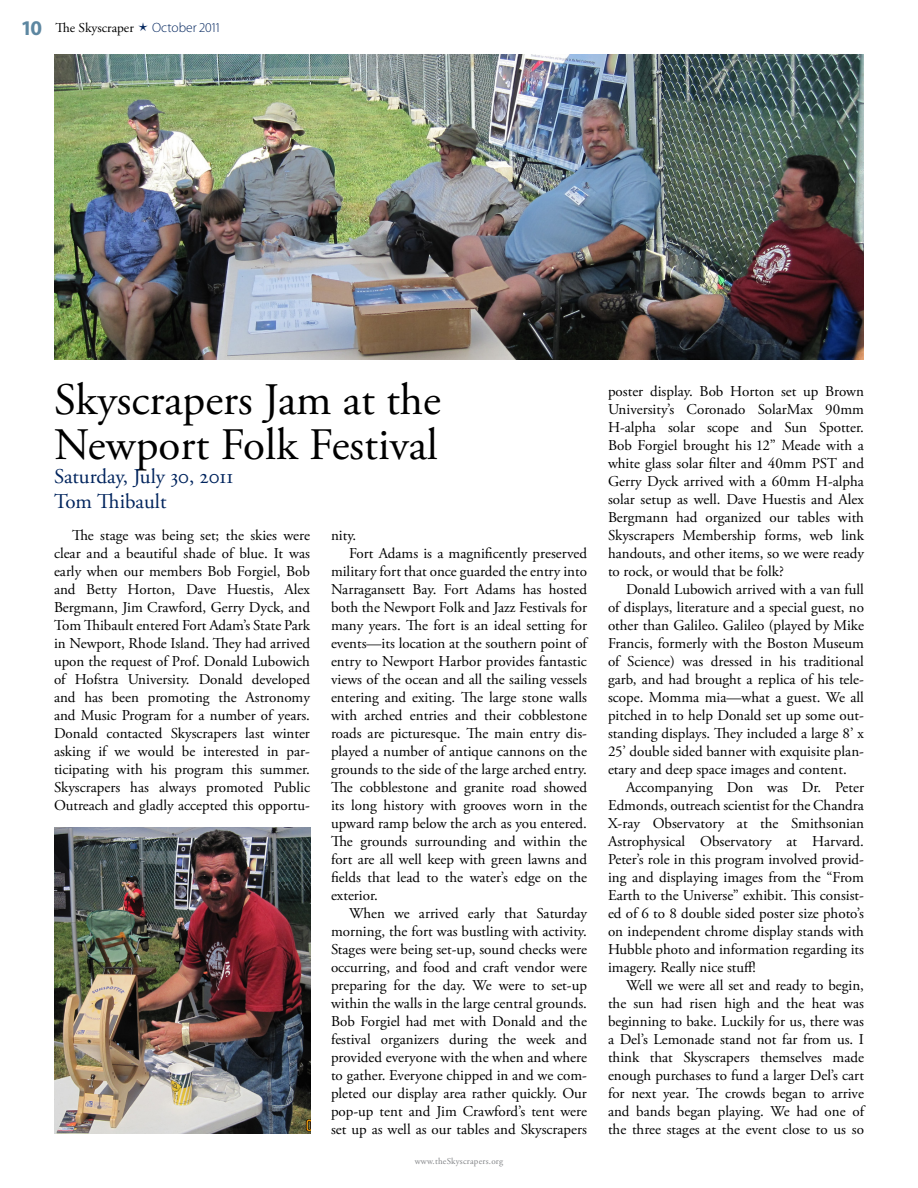
<style>
.page{position:relative;width:918px;height:1188px;background:#fff}
.page>*{position:absolute;margin:0;border:0;box-sizing:border-box;transform-origin:0 0}
.t1{font:45px/45px "Adobe Garamond Pro";color:#000}
.t2{font:21px/25.2px "Adobe Garamond Pro";color:#00245d}
.t3{font:700 21px "Myriad Pro";color:#5d87a1}
.t4{font:15px/18px "Adobe Garamond Pro";color:#000;text-align:justify}
.t5{font:13.5px "Adobe Garamond Pro";color:#000}
.t6{font:300 13.5px "Myriad Pro";color:#00245d}
.t7{font:9px "Adobe Garamond Pro";letter-spacing:.025em;color:#808285}
</style>
<div class="page">
<img style="left:54px;top:827px;width:256px;height:307px">
<img style="left:54px;top:54px;width:810px;height:306px">
<h2 class="t3" style="left:22px;top:14px;width:21px">10</h2>
<p class="t5" style="left:56px;top:20px;width:80px">The Skyscraper</p>
<p class="t6" style="left:152px;top:20px;width:69px">October 2011</p>
<h1 class="t1" style="left:54px;top:379px;width:388px">Skyscrapers Jam at the<br>Newport Folk Festival</h1>
<h2 class="t2" style="left:54px;top:465px;width:181px">Saturday, July 30, 2011<br>Tom Thibault</h2>
<p class="t4" style="left:54px;top:527px;width:258px;text-indent:18px">The stage was being set; the skies were clear and a beautiful shade of blue. It was early when our members Bob Forgiel, Bob and Betty Horton, Dave Huestis, Alex Bergmann, Jim Crawford, Gerry Dyck, and Tom Thibault entered Fort Adam’s State Park in Newport, Rhode Island. They had arrived upon the request of Prof. Donald Lubowich of Hofstra University. Donald developed and has been promoting the Astronomy and Music Program for a number of years.<br>Donald contacted Skyscrapers last winter asking if we would be interested in par&shy;ticipating with his program this summer.<br>Skyscrapers has always promoted Public Outreach and gladly accepted this opportu-</p>
<p class="t4" style="left:331px;top:527px;width:27px">nity.</p>
<p class="t4" style="left:349px;top:545px;width:240px">Fort Adams is a magnificently preserved</p>
<p class="t4" style="left:331px;top:563px;width:257px">military fort that once guarded the entry into</p>
<p class="t4" style="left:331px;top:581px;width:257px">Narragansett Bay. Fort Adams has hosted</p>
<p class="t4" style="left:331px;top:599px;width:258px">both the Newport Folk and Jazz Festivals for</p>
<p class="t4" style="left:331px;top:617px;width:258px">many years. The fort is an ideal setting for</p>
<p class="t4" style="left:331px;top:635px;width:258px">events—its location at the southern point of</p>
<p class="t4" style="left:331px;top:653px;width:257px">entry to Newport Harbor provides fantastic</p>
<p class="t4" style="left:331px;top:671px;width:258px">views of the ocean and all the sailing vessels</p>
<p class="t4" style="left:331px;top:689px;width:257px">entering and exiting. The large stone walls</p>
<p class="t4" style="left:331px;top:707px;width:257px">with arched entries and their cobblestone</p>
<p class="t4" style="left:331px;top:725px;width:257px">roads are picturesque. The main entry dis-</p>
<p class="t4" style="left:331px;top:743px;width:257px">played a number of antique cannons on the</p>
<p class="t4" style="left:331px;top:761px;width:258px">grounds to the side of the large arched entry.</p>
<p class="t4" style="left:331px;top:779px;width:258px">The cobblestone and granite road showed</p>
<p class="t4" style="left:331px;top:797px;width:258px">its long history with grooves worn in the</p>
<p class="t4" style="left:331px;top:815px;width:258px">upward ramp below the arch as you entered.</p>
<p class="t4" style="left:331px;top:833px;width:258px">The grounds surrounding and within the</p>
<p class="t4" style="left:331px;top:851px;width:258px">fort are all well keep with green lawns and</p>
<p class="t4" style="left:331px;top:869px;width:258px">fields that lead to the water’s edge on the</p>
<p class="t4" style="left:331px;top:887px;width:48px">exterior.</p>
<p class="t4" style="left:349px;top:905px;width:239px">When we arrived early that Saturday</p>
<p class="t4" style="left:331px;top:923px;width:258px">morning, the fort was bustling with activity.</p>
<p class="t4" style="left:331px;top:941px;width:258px">Stages were being set-up, sound checks were</p>
<p class="t4" style="left:331px;top:959px;width:257px">occurring, and food and craft vendor were</p>
<p class="t4" style="left:331px;top:977px;width:257px">preparing for the day. We were to set-up</p>
<p class="t4" style="left:331px;top:995px;width:257px">within the walls in the large central grounds.</p>
<p class="t4" style="left:331px;top:1013px;width:257px">Bob Forgiel had met with Donald and the</p>
<p class="t4" style="left:331px;top:1031px;width:258px">festival organizers during the week and</p>
<p class="t4" style="left:331px;top:1049px;width:258px">provided everyone with the when and where</p>
<p class="t4" style="left:331px;top:1067px;width:257px">to gather. Everyone chipped in and we com-</p>
<p class="t4" style="left:331px;top:1085px;width:257px">pleted our display area rather quickly. Our</p>
<p class="t4" style="left:331px;top:1103px;width:257px">pop-up tent and Jim Crawford’s tent were</p>
<p class="t4" style="left:331px;top:1121px;width:257px">set up as well as our tables and Skyscrapers</p>
<p class="t7" style="left:415px;top:1156px;width:90px">www.theSkyscrapers.org</p>
<p class="t4" style="left:608px;top:383px;width:258px">poster display. Bob Horton set up Brown University’s Coronado SolarMax 90mm H-alpha solar scope and Sun Spotter.<br>Bob Forgiel brought his 12” Meade with a white glass solar filter and 40mm PST and Gerry Dyck arrived with a 60mm H-alpha solar setup as well. Dave Huestis and Alex Bergmann had organized our tables with Skyscrapers Membership forms, web link handouts, and other items, so we were ready to rock, or would that be folk?</p>
<p class="t4" style="left:608px;top:581px;width:258px;text-indent:18px">Donald Lubowich arrived with a van full of displays, literature and a special guest, no other than Galileo. Galileo (played by Mike Francis, formerly with the Boston Museum of Science) was dressed in his traditional garb, and had brought a replica of his tele&shy;scope. Momma mia—what a guest. We all pitched in to help Donald set up some out&shy;standing displays. They included a large 8’ x 25’ double sided banner with exquisite plan&shy;etary and deep space images and content.</p>
<p class="t4" style="left:608px;top:779px;width:258px;text-indent:18px">Accompanying Don was Dr. Peter Edmonds, outreach scientist for the Chandra X-ray Observatory at the Smithsonian Astrophysical Observatory at Harvard.<br>Peter’s role in this program involved provid&shy;ing and displaying images from the “From Earth to the Universe” exhibit. This consist&shy;ed of 6 to 8 double sided poster size photo’s on independent chrome display stands with Hubble photo and information regarding its imagery. Really nice stuff!</p>
<p class="t4" style="left:608px;top:977px;width:258px;text-indent:18px">Well we were all set and ready to begin, the sun had risen high and the heat was beginning to bake. Luckily for us, there was a Del’s Lemonade stand not far from us. I think that Skyscrapers themselves made enough purchases to fund a larger Del’s cart for next year. The crowds began to arrive and bands began playing. We had one of the three stages at the event close to us so</p>
</div>
